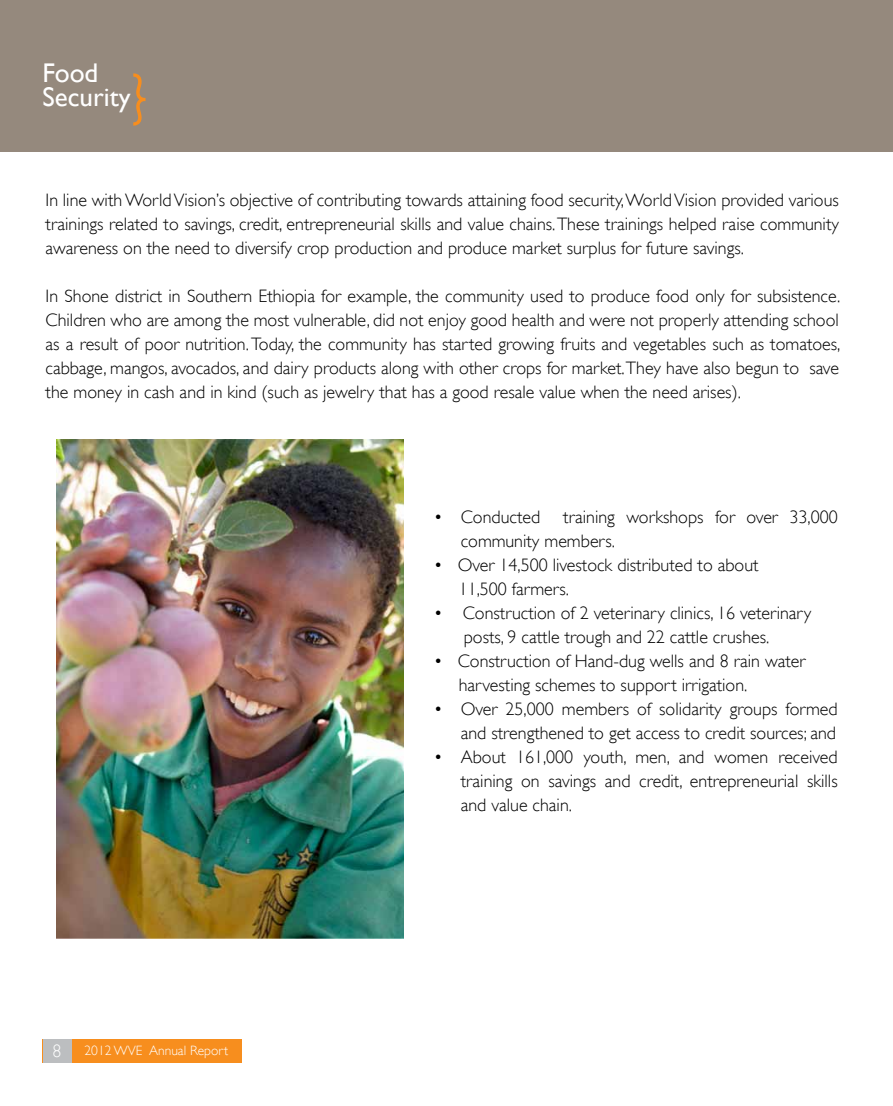
<style>
.page{position:relative;width:893px;height:1106px;background:#fff}
.page>*{position:absolute;margin:0;border:0;box-sizing:border-box;transform-origin:0 0}
.t1{font:27px/24px "Gill Sans";color:#fff}
.t2{font:300 18px/24px "Gill Sans";color:#000}
.t3{font:300 18px "Gill Sans";color:#fff}
.t4{font:300 13.5px "Gill Sans";color:#fff}
</style>
<div class="page">
<div style="left:43px;top:1039px;width:199px;height:24px;background:#f78e1e"></div>
<div style="left:43px;top:1039px;width:29px;height:24px;background:#bcbec0"></div>
<div style="left:0;top:0;width:893px;height:151px;background:#95897d"></div>
<img style="left:57px;top:439px;width:347px;height:499px">
<svg style="left:133px;top:73px;width:13px;height:53px"></svg>
<h1 class="t1" style="left:43px;top:61px;width:90px">Food<br>Security</h1>
<p class="t2" style="left:46px;top:188px;width:795px;text-align:justify">In line with World Vision’s objective of contributing towards attaining food security, World Vision provided various trainings related to savings, credit, entrepreneurial skills and value chains. These trainings helped raise community awareness on the need to diversify crop production and produce market surplus for future savings.</p>
<p class="t2" style="left:46px;top:284px;width:796px;text-align:justify">In Shone district in Southern Ethiopia for example, the community used to produce food only for subsistence.<br>Children who are among the most vulnerable, did not enjoy good health and were not properly attending school as a result of poor nutrition. Today, the community has started growing fruits and vegetables such as tomatoes, cabbage, mangos, avocados, and dairy products along with other crops for market. They have also begun to save the money in cash and in kind (such as jewelry that has a good resale value when the need arises).</p>
<p class="t3" style="left:52px;top:1040px;width:10px">8</p>
<p class="t4" style="left:85px;top:1042px;width:145px">2012 WVE Annual Report</p>
<p class="t2" style="left:434px;top:505px;width:108px">• Conducted</p>
<p class="t2" style="left:461px;top:505px;width:378px;text-indent:103px">training workshops for over 33,000 community members.</p>
<p class="t2" style="left:459px;top:553px;width:301px;text-indent:-25px">• Over 14,500 livestock distributed to about<br>11,500 farmers.</p>
<p class="t2" style="left:464px;top:601px;width:349px;text-indent:-30px">• Construction of 2 veterinary clinics, 16 veterinary posts, 9 cattle trough and 22 cattle crushes.</p>
<p class="t2" style="left:459px;top:649px;width:348px;text-indent:-25px">• Construction of Hand-dug wells and 8 rain water harvesting schemes to support irrigation.</p>
<p class="t2" style="left:434px;top:697px;width:405px;text-align:right">• Over 25,000 members of solidarity groups formed and strengthened to get access to credit sources; and</p>
<p class="t2" style="left:461px;top:745px;width:378px;text-align:justify;text-indent:-27px">• About 161,000 youth, men, and women received training on savings and credit, entrepreneurial skills and value chain.</p>
</div>
